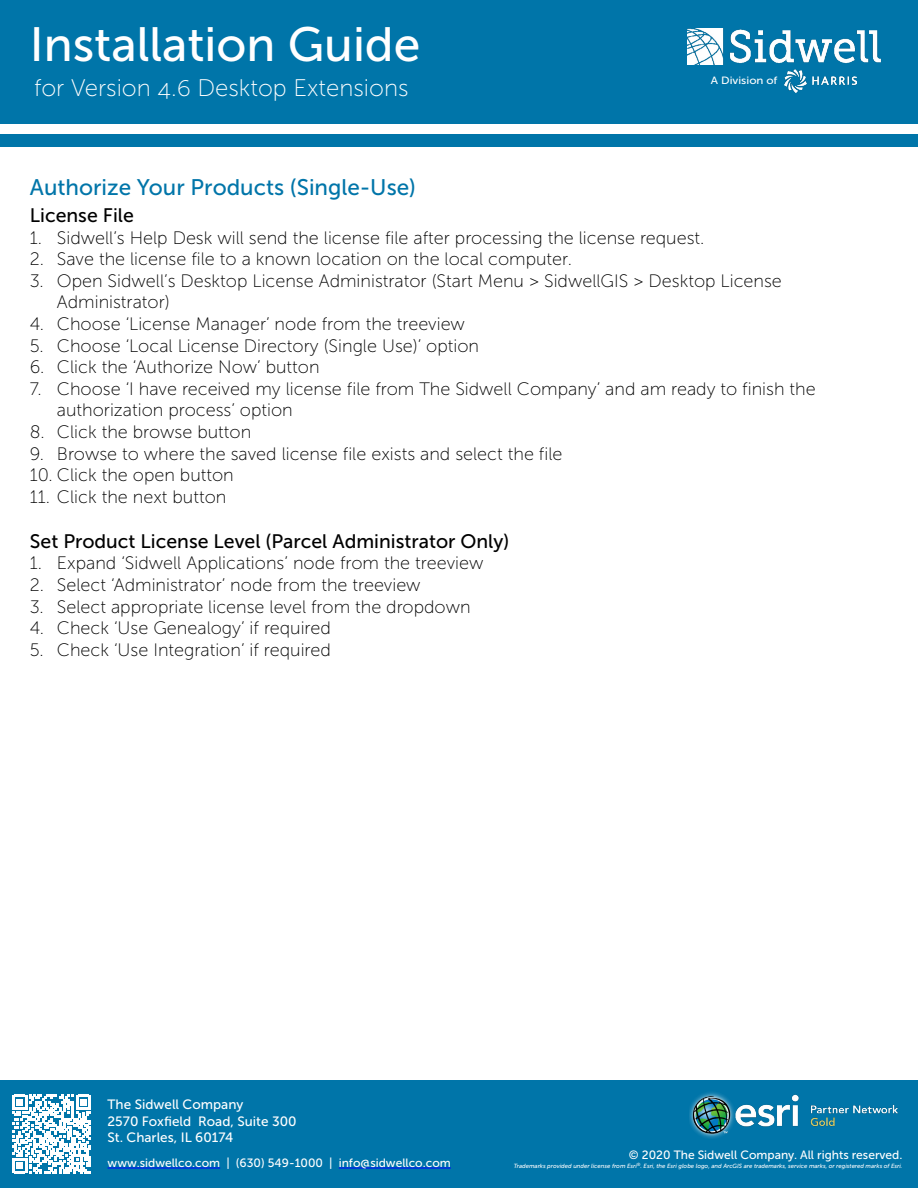
<style>
.page{position:relative;width:918px;height:1188px;background:#fff}
.page>*{position:absolute;margin:0;border:0;box-sizing:border-box;transform-origin:0 0}
.t1{font:48px "Museo Sans 500";color:#fff}
.t2{font:24px "Museo Sans 100";color:#fff}
.t3{font:22.5px "Museo Sans 500";color:#0075a9}
.t4{font:19.5px "Museo Sans 500";color:#000}
.t5{font:18px/21.6px "Museo Sans 100";color:#000}
.t6{font:13.5px/16.2px "Museo Sans 500";color:#fff}
.t7{font:12px "Museo Sans 500";color:#fff}
.t8{font:10.5px "Museo Sans 500";color:#fff;scale:1.1 1}
.t9{font:italic 6px "Museo Sans 500";color:#fff}
</style>
<div class="page">
<div style="left:0;top:0;width:917px;height:123px;background:#0075a9"></div>
<img style="left:688px;top:29px;width:193px;height:36px">
<img style="left:784px;top:69px;width:73px;height:23px">
<div style="left:0;top:134px;width:918px;height:13px;background:#0075a9"></div>
<div style="left:0;top:1080px;width:918px;height:108px;background:#0075a9"></div>
<hr style="left:108px;top:1168px;width:112px;height:1px;background:#00f">
<hr style="left:339px;top:1168px;width:112px;height:1px;background:#00f">
<img style="left:690px;top:1092px;width:208px;height:46px">
<svg style="left:12px;top:1095px;width:79px;height:78px"></svg>
<h1 class="t1" style="left:30px;top:18px;width:392px">Installation Guide</h1>
<h2 class="t2" style="left:34px;top:75px;width:376px">for Version 4.6 Desktop Extensions</h2>
<p class="t8" style="left:711px;top:75px;width:62px">A Division of</p>
<p class="t3" style="left:30px;top:175px;width:388px">Authorize Your Products (Single-Use)</p>
<p class="t4" style="left:30px;top:205px;width:105px">License File</p>
<p class="t5" style="left:30px;top:227px;width:676px">1. Sidwell’s Help Desk will send the license file after processing the license request.</p>
<p class="t5" style="left:30px;top:248px;width:544px">2. Save the license file to a known location on the local computer.</p>
<p class="t5" style="left:57px;top:270px;width:726px;text-indent:-27px">3. Open Sidwell’s Desktop License Administrator (Start Menu &gt; SidwellGIS &gt; Desktop License<br>Administrator)</p>
<p class="t5" style="left:30px;top:313px;width:437px">4. Choose ‘License Manager’ node from the treeview</p>
<p class="t5" style="left:30px;top:335px;width:451px">5. Choose ‘Local License Directory (Single Use)’ option</p>
<p class="t5" style="left:30px;top:356px;width:291px">6. Click the ‘Authorize Now’ button</p>
<p class="t5" style="left:57px;top:378px;width:760px;text-indent:-27px">7. Choose ‘I have received my license file from The Sidwell Company’ and am ready to finish the authorization process’ option</p>
<p class="t5" style="left:30px;top:421px;width:223px">8. Click the browse button</p>
<p class="t5" style="left:30px;top:443px;width:534px">9. Browse to where the saved license file exists and select the file</p>
<p class="t5" style="left:30px;top:464px;width:205px">10. Click the open button</p>
<p class="t5" style="left:30px;top:486px;width:198px">11. Click the next button</p>
<p class="t4" style="left:30px;top:530px;width:481px">Set Product License Level (Parcel Administrator Only)</p>
<p class="t5" style="left:30px;top:553px;width:455px">1. Expand ‘Sidwell Applications’ node from the treeview</p>
<p class="t5" style="left:30px;top:574px;width:392px">2. Select ‘Administrator’ node from the treeview</p>
<p class="t5" style="left:30px;top:596px;width:442px">3. Select appropriate license level from the dropdown</p>
<p class="t5" style="left:30px;top:617px;width:303px">4. Check ‘Use Genealogy’ if required</p>
<p class="t5" style="left:30px;top:639px;width:302px">5. Check ‘Use Integration’ if required</p>
<p class="t6" style="left:108px;top:1097px;width:190px">The Sidwell Company<br>2570 Foxfield Road, Suite 300<br>St. Charles, IL 60174</p>
<p class="t7" style="left:108px;top:1156px;width:345px">www.sidwellco.com | (630) 549-1000 | info@sidwellco.com</p>
<p class="t7" style="left:629px;top:1148px;width:275px">© 2020 The Sidwell Company. All rights reserved.</p>
<p class="t9" style="left:514px;top:1162px;width:390px">Trademarks provided under license from Esri<sup>®</sup>. Esri, the Esri globe logo, and ArcGIS are trademarks, service marks, or registered marks of Esri.</p>
</div>
